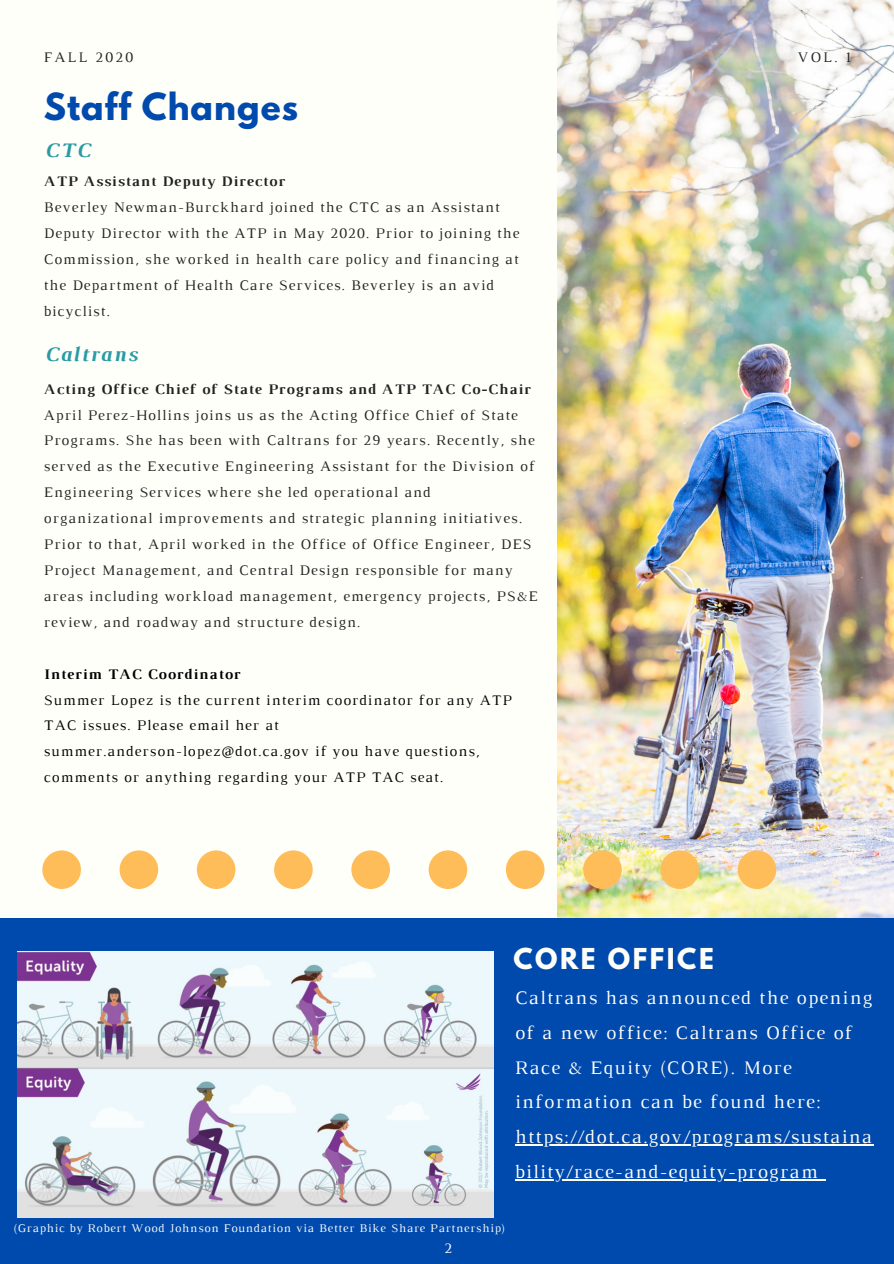
<style>
.page{position:relative;width:894px;height:1264px;background:#fff}
.page>*{position:absolute;margin:0;border:0;box-sizing:border-box;transform-origin:0 0}
.t1{font:700 33.15px "League Spartan";letter-spacing:.03em;color:#004aad}
.t2{font:700 25.5px "League Spartan";letter-spacing:.1em;color:#fffff9}
.t3{font:italic 700 21px "Luthier";letter-spacing:.07em;color:#2a9ba6}
.t4{font:19.5px/35px "Luthier";letter-spacing:.07em;color:#fffff9}
.t5{font:14.85px/26px "Luthier";letter-spacing:.07em;color:#222}
.t6{font:14.85px/26px "Luthier";letter-spacing:.07em;color:#000}
.t7{font:700 14.85px "Luthier";letter-spacing:.07em;color:#222}
.t8{font:700 14.85px "Luthier";letter-spacing:.07em;color:#000}
.t9{font:14.85px "Luthier";letter-spacing:.14em;color:#222}
.t10{font:14.85px "Luthier";color:#fff}
.t11{font:12px "Luthier";letter-spacing:.07em;color:#fffff9}
</style>
<div class="page">
<div style="left:0;top:0;width:893px;height:1263px;background:#fffff9"></div>
<img style="left:557px;top:0;width:336px;height:918px">
<div style="left:0;top:918px;width:893px;height:345px;background:#004aad"></div>
<hr style="left:515px;top:1144px;width:358px;height:1px;background:#fffff9">
<hr style="left:515px;top:1179px;width:303px;height:1px;background:#fffff9">
<div style="left:42px;top:850px;width:39px;height:39px;background:#ffbd59;border-radius:50%"></div>
<svg style="left:119px;top:850px;width:116px;height:39px"></svg>
<svg style="left:274px;top:850px;width:116px;height:39px"></svg>
<div style="left:428px;top:850px;width:39px;height:39px;background:#ffbd59;border-radius:50%"></div>
<div style="left:505px;top:850px;width:39px;height:39px;background:#ffbd59;border-radius:50%"></div>
<div style="left:583px;top:850px;width:38px;height:39px;background:#ffbd59;border-radius:50%"></div>
<svg style="left:660px;top:850px;width:116px;height:39px;background:#f3d18f"></svg>
<img style="left:18px;top:951px;width:475px;height:266px">
<p class="t9" style="left:44px;top:52px;width:91px">FALL 2020</p>
<p class="t5" style="left:797px;top:45px;width:55px">VOL. 1</p>
<h3 class="t1" style="left:44px;top:90px;width:255px">Staff Changes</h3>
<p class="t3" style="left:44px;top:143px;width:47px">CTC</p>
<h4 class="t7" style="left:44px;top:176px;width:242px">ATP Assistant Deputy Director</h4>
<p class="t5" style="left:44px;top:195px;width:477px">Beverley Newman-Burckhard joined the CTC as an Assistant Deputy Director with the ATP in May 2020. Prior to joining the Commission, she worked in health care policy and financing at the Department of Health Care Services. Beverley is an avid bicyclist.</p>
<p class="t3" style="left:44px;top:347px;width:94px">Caltrans</p>
<h5 class="t7" style="left:44px;top:383px;width:488px">Acting Office Chief of State Programs and ATP TAC Co-Chair</h5>
<p class="t5" style="left:44px;top:403px;width:492px">April Perez-Hollins joins us as the Acting Office Chief of State Programs. She has been with Caltrans for 29 years. Recently, she served as the Executive Engineering Assistant for the Division of Engineering Services where she led operational and organizational improvements and strategic planning initiatives.</p>
<p class="t5" style="left:44px;top:532px;width:495px">Prior to that, April worked in the Office of Office Engineer, DES Project Management, and Central Design responsible for many areas including workload management, emergency projects, PS&amp;E review, and roadway and structure design.</p>
<h5 class="t8" style="left:44px;top:668px;width:198px">Interim TAC Coordinator</h5>
<p class="t6" style="left:44px;top:688px;width:469px">Summer Lopez is the current interim coordinator for any ATP TAC issues. Please email her at summer.anderson-lopez@dot.ca.gov if you have questions, comments or anything regarding your ATP TAC seat.</p>
<h2 class="t2" style="left:513px;top:946px;width:202px">CORE OFFICE</h2>
<p class="t4" style="left:515px;top:981px;width:358px">Caltrans has announced the opening of a new office: Caltrans Office of Race &amp; Equity (CORE). More information can be found here: https://dot.ca.gov/programs/sustaina bility/race-and-equity-program</p>
<p class="t11" style="left:13px;top:1223px;width:493px">(Graphic by Robert Wood Johnson Foundation via Better Bike Share Partnership)</p>
<p class="t10" style="left:444px;top:1243px;width:9px">2</p>
</div>
